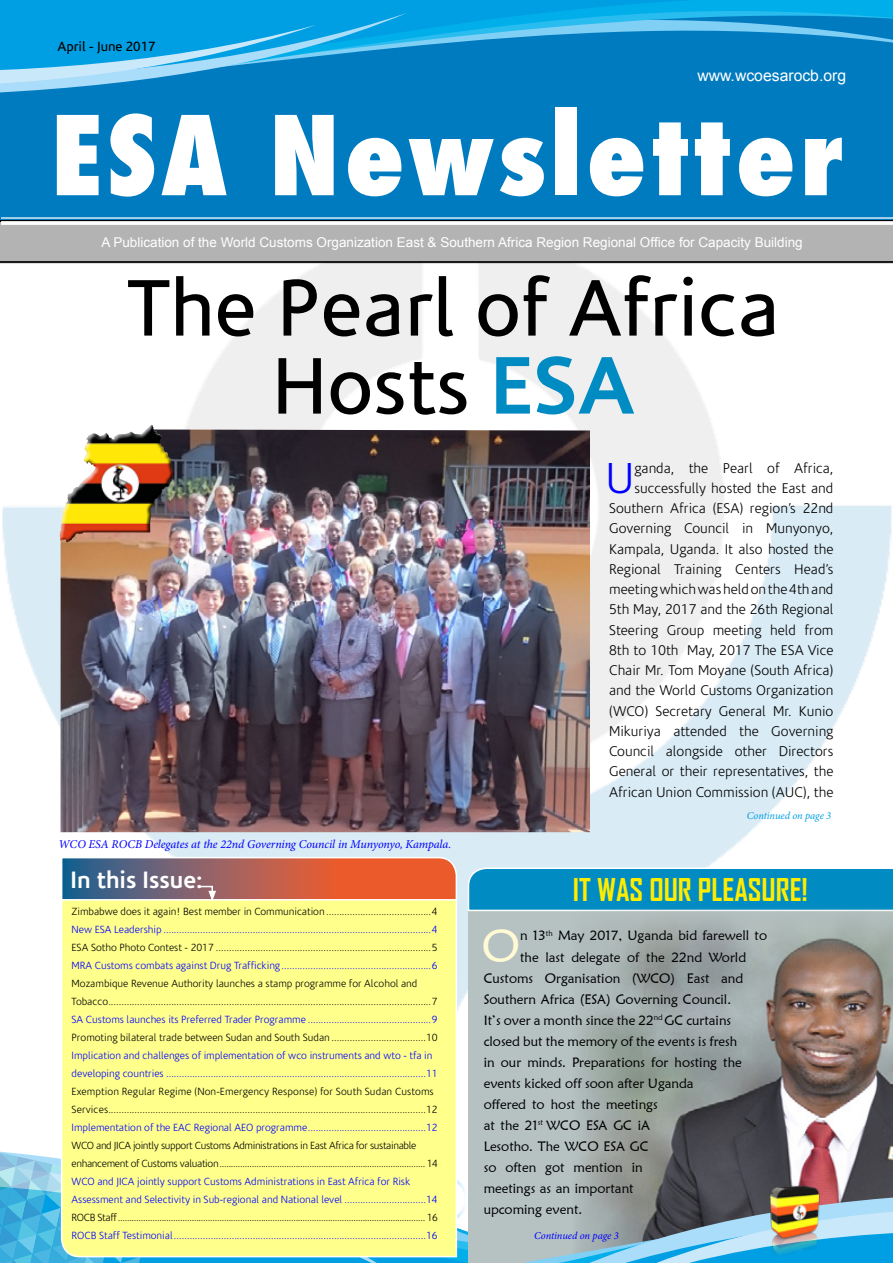
<style>
.page{position:relative;width:893px;height:1263px;background:#fff}
.page>*{position:absolute;margin:0;border:0;box-sizing:border-box;transform-origin:0 0}
.t1{font:800 condensed 106.5px "Futura";letter-spacing:.04em;color:#fff;scale:1.04 1}
.t2{font:81px/78px "Corisande";color:#000;text-align:center}
.t3{font:45.6px "Maiandra GD";color:#fffad4}
.t4{font:300 43.8px "Corisande";color:#00f}
.t5{font:700 30px "Agency FB";color:#ffed00}
.t6{font:700 24px "Corisande";color:#fff}
.t7{font:15.75px "Arial";color:#fff}
.t8{font:300 14.25px/20.2px "Corisande";color:#000;text-align:right}
.t9{font:13.5px "Maiandra GD";color:#000}
.t10{font:13.5px "Arial";color:#fff}
.t11{font:13.5px "Corisande";color:#000}
.t12{font:italic 12px "Minion Pro";letter-spacing:-.01em;color:#00f}
.t13{font:300 10.5px/18px "Corisande";color:#00f}
.t14{font:300 10.5px/18px "Corisande";color:#000}
.t15{font:300 10.5px/18px "Corisande";letter-spacing:-.03em;color:#000}
.t16{font:italic 10.5px "Minion Pro";letter-spacing:-.01em;color:#00f}
.t17{font:italic 10.5px "Minion Pro";letter-spacing:-.01em;color:#009fe3}
.s1{font-weight:700;font-size:82.5px;color:#008cc3}
</style>
<div class="page">
<img style="left:2px;top:263px;width:891px;height:782px">
<div style="left:469px;top:892px;width:424px;height:371px;background:#b6c2c2"></div>
<div style="left:0;top:0;width:893px;height:230px;background:#007bc0"></div>
<svg style="left:0;top:220px;width:893px;height:43px;background:#a6a6a6"></svg>
<hr style="left:1px;top:217px;width:892px;height:2px;background:#fff">
<svg style="left:1px;top:221px;width:892px;height:4px;background:#f4f4f4"></svg>
<img style="left:61px;top:429px;width:529px;height:403px">
<div style="left:55px;top:420px;width:118px;height:123px;background:#fff"></div>
<div style="left:57px;top:422px;width:120px;height:122px;background:#000;opacity:.75"></div>
<div style="left:60px;top:901px;width:398px;height:234px;background:#ffff8c"></div>
<svg style="left:467px;top:867px;width:426px;height:45px;background:#1193c6"></svg>
<svg style="left:60px;top:856px;width:398px;height:45px;background:#af7066"></svg>
<img style="left:572px;top:907px;width:321px;height:228px">
<svg style="left:0;top:1135px;width:893px;height:128px"></svg>
<svg style="left:0;top:0;width:893px;height:47px"></svg>
<svg style="left:0;top:13px;width:408px;height:80px"></svg>
<img style="left:743px;top:1179px;width:108px;height:81px">
<p class="t11" style="left:58px;top:39px;width:100px">April - June 2017</p>
<h3 class="t7" style="left:697px;top:64px;width:150px">www.wcoesarocb.org</h3>
<h1 class="t1" style="left:51px;top:83px;width:763px">ESA Newsletter</h1>
<p class="t10" style="left:101px;top:233px;width:703px">A Publication of the World Customs Organization East &amp; Southern Africa Region Regional Office for Capacity Building</p>
<h2 class="t2" style="left:127px;top:271px;width:654px">The Pearl of Africa<br>Hosts <span class="s1">ESA</span></h2>
<p class="t8" style="left:609px;top:458px;width:226px">ganda, the Pearl of Africa, successfully hosted the East and Southern Africa (ESA) region’s 22nd Governing Council in Munyonyo, Kampala, Uganda. It also hosted the Regional Training Centers Head’s meeting which was held on the 4th and 5th May, 2017 and the 26th Regional Steering Group meeting held from 8th to 10th May, 2017 The ESA Vice Chair Mr. Tom Moyane (South Africa) and the World Customs Organization (WCO) Secretary General Mr. Kunio Mikuriya attended the Governing Council alongside other Directors General or their representatives, the African Union Commission (AUC), the</p>
<h3 class="t4" style="left:605px;top:455px;width:31px">U</h3>
<p class="t12" style="left:58px;top:835px;width:394px">WCO ESA ROCB Delegates at the 22nd Governing Council in Munyonyo, Kampala.</p>
<p class="t17" style="left:747px;top:808px;width:86px">Continued on page 3</p>
<h3 class="t6" style="left:71px;top:866px;width:134px">In this Issue:</h3>
<h3 class="t5" style="left:573px;top:871px;width:236px">IT WAS OUR PLEASURE!</h3>
<h3 class="t3" style="left:482px;top:917px;width:40px">O</h3>
<p class="t9" style="left:520px;top:927px;width:249px">n 13<sup>th</sup> May 2017, Uganda bid farewell to</p>
<p class="t14" style="left:72px;top:903px;width:367px">Zimbabwe does it again! Best member in Communication ........................................4</p>
<p class="t13" style="left:72px;top:921px;width:367px">New ESA Leadership ......................................................................................................4</p>
<p class="t14" style="left:72px;top:939px;width:367px">ESA Sotho Photo Contest - 2017 ..................................................................................5</p>
<p class="t13" style="left:72px;top:957px;width:367px">MRA Customs combats against Drug Trafficking .........................................................6</p>
<p class="t14" style="left:72px;top:975px;width:367px">Mozambique Revenue Authority launches a stamp programme for Alcohol and<br>Tobacco...........................................................................................................................7</p>
<p class="t13" style="left:72px;top:1011px;width:367px">SA Customs launches its Preferred Trader Programme ...............................................9</p>
<p class="t14" style="left:72px;top:1028px;width:367px">Promoting bilateral trade between Sudan and South Sudan ....................................10</p>
<p class="t13" style="left:72px;top:1046px;width:367px">Implication and challenges of implementation of wco instruments and wto - tfa in developing countries ...................................................................................................11</p>
<p class="t14" style="left:72px;top:1082px;width:367px">Exemption Regular Regime (Non-Emergency Response) for South Sudan Customs<br>Services.........................................................................................................................12</p>
<p class="t13" style="left:72px;top:1118px;width:367px">Implementation of the EAC Regional AEO programme.............................................12</p>
<p class="t15" style="left:72px;top:1136px;width:368px">WCO and JICA jointly support Customs Administrations in East Africa for sustainable enhancement of Customs valuation......................................................................................... 14</p>
<p class="t13" style="left:72px;top:1172px;width:367px">WCO and JICA jointly support Customs Administrations in East Africa for Risk<br>Assessment and Selectivity in Sub-regional and National level ...............................14</p>
<p class="t15" style="left:72px;top:1208px;width:368px">ROCB Staff..................................................................................................................................... 16</p>
<p class="t13" style="left:72px;top:1226px;width:367px">ROCB Staff Testimonial................................................................................................16</p>
<p class="t9" style="left:520px;top:948px;width:228px">the last delegate of the 22nd World</p>
<p class="t9" style="left:484px;top:969px;width:261px">Customs Organisation (WCO) East and</p>
<p class="t9" style="left:484px;top:990px;width:249px">Southern Africa (ESA) Governing Council.</p>
<p class="t9" style="left:484px;top:1011px;width:249px">It’s over a month since the 22<sup>nd</sup> GC curtains</p>
<p class="t9" style="left:484px;top:1032px;width:255px">closed but the memory of the events is fresh</p>
<p class="t9" style="left:484px;top:1053px;width:260px">in our minds. Preparations for hosting the</p>
<p class="t9" style="left:484px;top:1074px;width:211px">events kicked off soon after Uganda</p>
<p class="t9" style="left:484px;top:1095px;width:175px">offered to host the meetings</p>
<p class="t9" style="left:484px;top:1116px;width:168px">at the 21<sup>st</sup> WCO ESA GC iA</p>
<p class="t9" style="left:484px;top:1137px;width:167px">Lesotho. The WCO ESA GC</p>
<p class="t9" style="left:484px;top:1158px;width:160px">so often got mention in</p>
<p class="t9" style="left:484px;top:1179px;width:151px">meetings as an important</p>
<p class="t9" style="left:484px;top:1200px;width:100px">upcoming event.</p>
<p class="t16" style="left:534px;top:1228px;width:86px">Continued on page 3</p>
</div>
